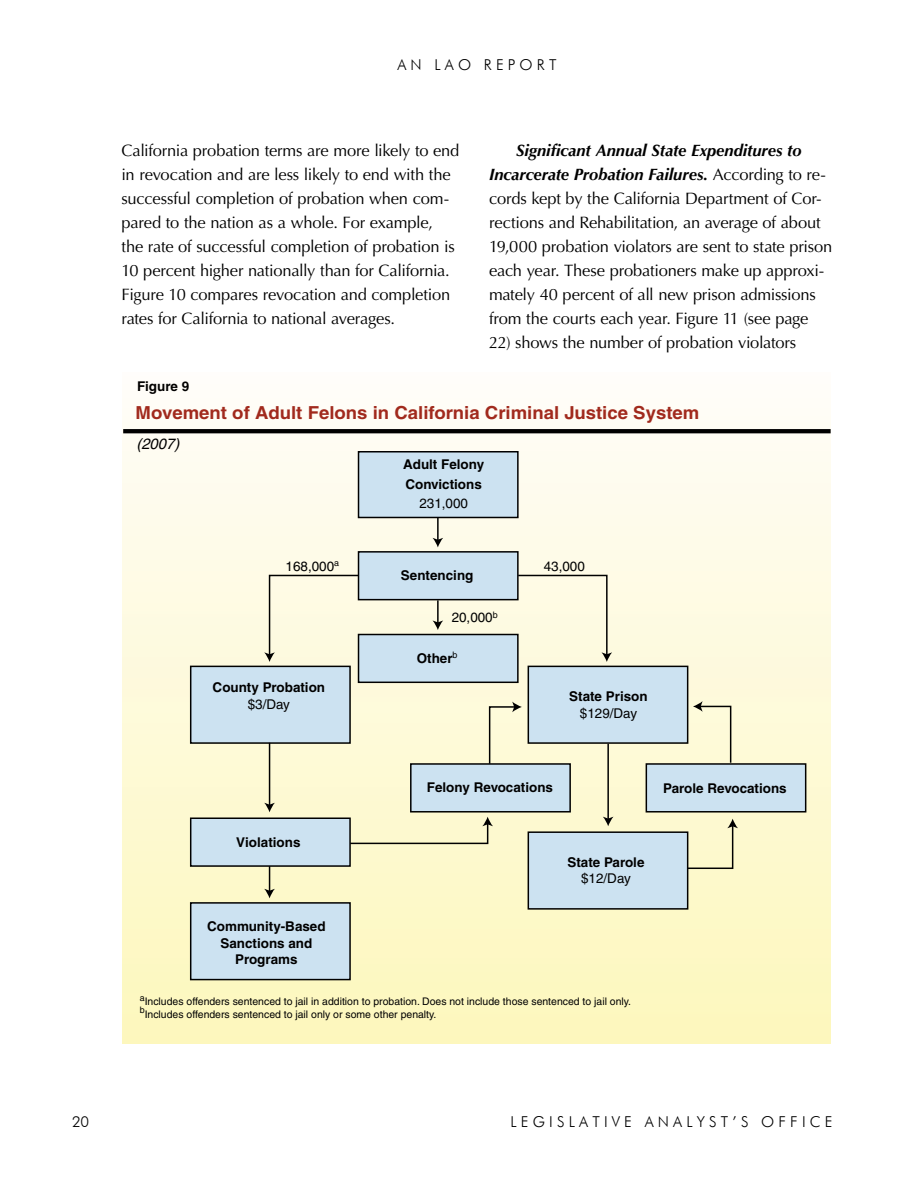
<style>
.page{position:relative;width:918px;height:1188px;background:#fff}
.page>*{position:absolute;margin:0;border:0;box-sizing:border-box;transform-origin:0 0}
.t1{font:700 18px "Helvetica";color:#a12a1d;scale:1.04 1}
.Body_Text{font:16.5px/24px "Optima LT Std";letter-spacing:-.01em;color:#000}
.t2{font:300 15px "Futura BT";letter-spacing:.28em;color:#000}
.t3{font:italic 15px "Helvetica";color:#000}
.t4{font:700 13.5px/16.5px "Helvetica";color:#000;text-align:center}
.t5{font:13.5px "Helvetica";color:#000}
.t6{font:10.5px/12.6px "Helvetica";color:#000}
.s1{font-weight:700;font-style:italic}
.s2{font-weight:400}
</style>
<div class="page">
<div style="left:123px;top:372px;width:708px;height:672px;background:linear-gradient(to bottom,#fefcf8,#fcf7bc)"></div>
<svg style="left:123px;top:429px;width:708px;height:4px;fill:#000"></svg>
<div style="left:359px;top:452px;width:159px;height:65px;background:#cce2f1"></div>
<div style="left:358px;top:451px;width:161px;height:67px;border:1px solid #000"></div>
<div style="left:359px;top:552px;width:159px;height:48px;background:#cce2f1"></div>
<div style="left:358px;top:551px;width:161px;height:49px;border:1px solid #000"></div>
<div style="left:411px;top:764px;width:159px;height:48px;background:#cce2f1"></div>
<div style="left:410px;top:763px;width:161px;height:50px;border:1px solid #000"></div>
<div style="left:646px;top:764px;width:160px;height:48px;background:#cce2f1"></div>
<div style="left:646px;top:763px;width:160px;height:50px;border:1px solid #000"></div>
<div style="left:191px;top:818px;width:159px;height:48px;background:#cce2f1"></div>
<div style="left:190px;top:818px;width:161px;height:49px;border:1px solid #000"></div>
<div style="left:191px;top:666px;width:159px;height:77px;background:#cce2f1"></div>
<div style="left:190px;top:666px;width:161px;height:78px;border:1px solid #000"></div>
<div style="left:191px;top:903px;width:159px;height:77px;background:#cce2f1"></div>
<div style="left:190px;top:902px;width:161px;height:78px;border:1px solid #000"></div>
<div style="left:528px;top:666px;width:160px;height:77px;background:#cce2f1"></div>
<div style="left:528px;top:666px;width:160px;height:78px;border:1px solid #000"></div>
<div style="left:528px;top:832px;width:160px;height:77px;background:#cce2f1"></div>
<div style="left:528px;top:831px;width:160px;height:79px;border:1px solid #000"></div>
<hr style="left:437px;top:518px;width:2px;height:23px;background:#000">
<svg style="left:433px;top:538px;width:10px;height:9px"></svg>
<div style="left:359px;top:635px;width:159px;height:47px;background:#cce2f1"></div>
<div style="left:358px;top:634px;width:161px;height:49px;border:1px solid #000"></div>
<hr style="left:437px;top:600px;width:2px;height:23px;background:#000">
<svg style="left:433px;top:620px;width:10px;height:10px"></svg>
<svg style="left:264px;top:574px;width:96px;height:88px"></svg>
<div style="left:517px;top:574px;width:95px;height:88px;background:#fdfae2"></div>
<hr style="left:269px;top:743px;width:1px;height:63px;background:#000">
<svg style="left:264px;top:803px;width:11px;height:9px"></svg>
<svg style="left:264px;top:866px;width:11px;height:32px"></svg>
<svg style="left:349px;top:817px;width:144px;height:28px"></svg>
<svg style="left:488px;top:702px;width:34px;height:63px"></svg>
<hr style="left:607px;top:744px;width:2px;height:75px;background:#000">
<svg style="left:603px;top:817px;width:10px;height:9px"></svg>
<svg style="left:686px;top:819px;width:52px;height:51px"></svg>
<svg style="left:693px;top:701px;width:39px;height:63px"></svg>
<p class="t2" style="left:397px;top:55px;width:161px">AN LAO REPOR T</p>
<p class="Body_Text" style="left:122px;top:139px;width:339px">California probation terms are more likely to end in revocation and are less likely to end with the successful completion of probation when com&shy;pared to the nation as a whole. For example,<br>the rate of successful completion of probation is 10 percent higher nationally than for California.<br>Figure 10 compares revocation and completion rates for California to national averages.</p>
<p class="Body_Text" style="left:489px;top:139px;width:345px;text-indent:27px"><span class="s1">Significant Annual State Expenditures to Incarcerate Probation Failures.</span> According to re&shy;cords kept by the California Department of Cor&shy;rections and Rehabilitation, an average of about 19,000 probation violators are sent to state prison each year. These probationers make up approxi&shy;mately 40 percent of all new prison admissions from the courts each year. Figure 11 (see page</p>
<p class="Body_Text" style="left:489px;top:331px;width:309px">22) shows the number of probation violators</p>
<p class="t4" style="left:137px;top:378px;width:54px">Figure 9</p>
<p class="t1" style="left:136px;top:402px;width:544px">Movement of Adult Felons in California Criminal Justice System</p>
<p class="t3" style="left:136px;top:435px;width:45px">(2007)</p>
<p class="t4" style="left:403px;top:455px;width:83px;line-height:19.4px">Adult Felony<br>Convictions<br><span class="s2">231,000</span></p>
<p class="t5" style="left:286px;top:558px;width:55px">168,000<sup>a</sup></p>
<p class="t5" style="left:544px;top:558px;width:43px">43,000</p>
<p class="t5" style="left:452px;top:610px;width:48px">20,000<sup>b</sup></p>
<p class="t4" style="left:401px;top:567px;width:74px">Sentencing</p>
<p class="t4" style="left:213px;top:679px;width:114px">County Probation <span class="s2">$3/Day</span></p>
<p class="t4" style="left:236px;top:834px;width:66px">Violations</p>
<p class="t4" style="left:207px;top:918px;width:120px">Community-Based<br>Sanctions and<br>Programs</p>
<p class="t4" style="left:417px;top:649px;width:42px">Other<sup>b</sup></p>
<p class="t4" style="left:569px;top:688px;width:80px">State Prison <span class="s2">$129/Day</span></p>
<p class="t4" style="left:427px;top:778px;width:128px">Felony Revocations</p>
<p class="t4" style="left:663px;top:779px;width:125px">Parole Revocations</p>
<p class="t4" style="left:567px;top:854px;width:79px">State Parole <span class="s2">$12/Day</span></p>
<p class="t6" style="left:140px;top:995px;width:493px"><sup>a</sup>Includes offenders sentenced to jail in addition to probation. Does not include those sentenced to jail only. <sup>b</sup>Includes offenders sentenced to jail only or some other penalty.</p>
<p class="t2" style="left:72px;top:1113px;width:19px">20</p>
<p class="t2" style="left:511px;top:1113px;width:323px">LEGISLATIVE ANALYST’S OFFICE</p>
</div>
